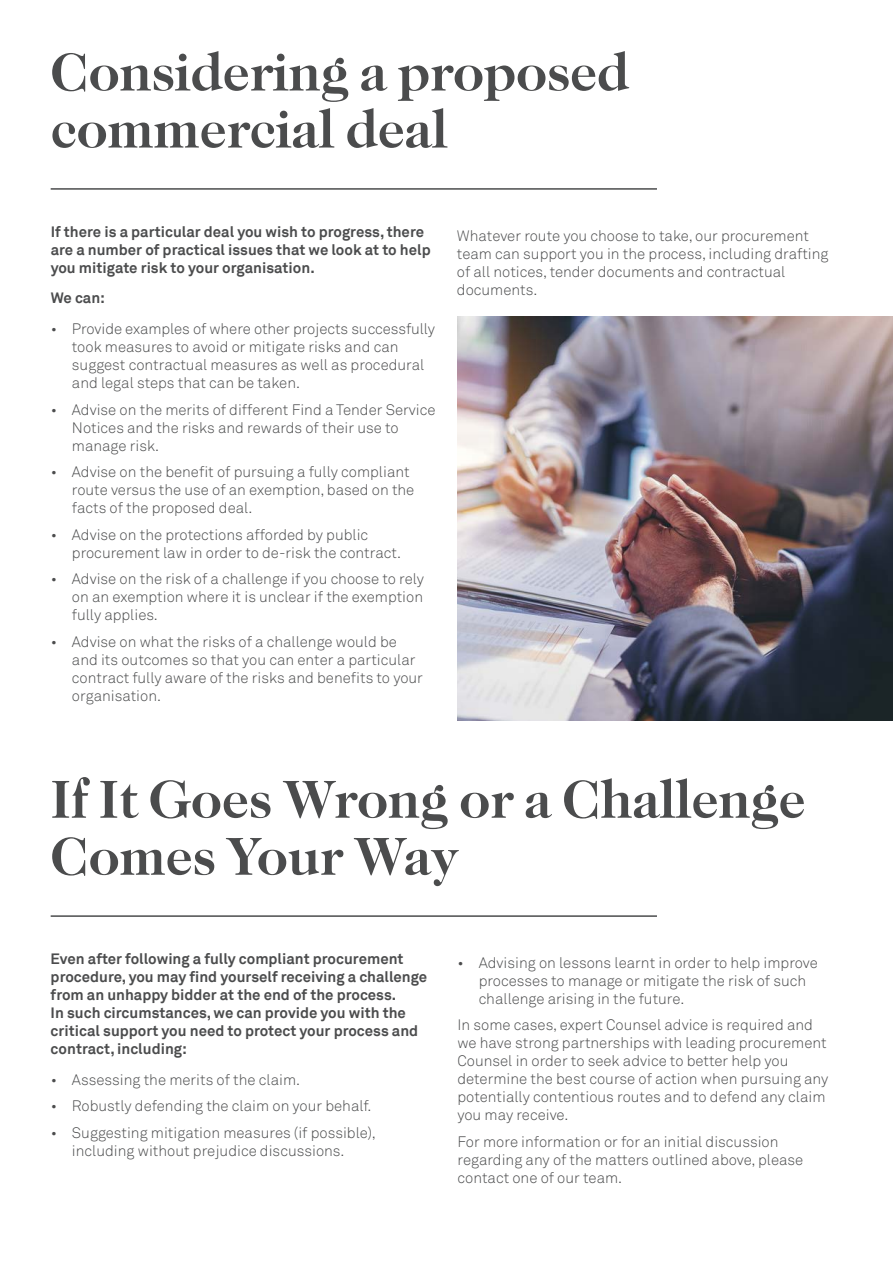
<style>
.page{position:relative;width:893px;height:1263px;background:#fff}
.page>*{position:absolute;margin:0;border:0;box-sizing:border-box;transform-origin:0 0}
.t1{font:700 54px/57px "Caslon 224 Std";color:#4b4c4d}
.Bullets{font:300 15px/18px "Akkurat";color:#4b4c4d}
.t2{font:700 15px/18px "Akkurat";color:#4b4c4d}
</style>
<div class="page">
<hr style="left:51px;top:188px;width:606px;height:2px;background:#4b4c4d">
<hr style="left:51px;top:915px;width:606px;height:2px;background:#4b4c4d">
<img style="left:457px;top:317px;width:436px;height:404px">
<p class="t1" style="left:51px;top:43px;width:580px">Considering a proposed commercial deal</p>
<p class="t2" style="left:51px;top:222px;width:381px">If there is a particular deal you wish to progress, there are a number of practical issues that we look at to help you mitigate risk to your organisation.</p>
<p class="t2" style="left:51px;top:289px;width:56px">We can:</p>
<p class="Bullets" style="left:72px;top:320px;width:365px;text-indent:-21px">• Provide examples of where other projects successfully took measures to avoid or mitigate risks and can suggest contractual measures as well as procedural and legal steps that can be taken.</p>
<p class="Bullets" style="left:72px;top:401px;width:365px;text-indent:-21px">• Advise on the merits of different Find a Tender Service<br>Notices and the risks and rewards of their use to manage risk.</p>
<p class="Bullets" style="left:72px;top:463px;width:344px;text-indent:-21px">• Advise on the benefit of pursuing a fully compliant route versus the use of an exemption, based on the facts of the proposed deal.</p>
<p class="Bullets" style="left:72px;top:526px;width:331px;text-indent:-21px">• Advise on the protections afforded by public procurement law in order to de-risk the contract.</p>
<p class="Bullets" style="left:72px;top:570px;width:354px;text-align:justify;text-indent:-21px">• Advise on the risk of a challenge if you choose to rely on an exemption where it is unclear if the exemption fully applies.</p>
<p class="Bullets" style="left:72px;top:633px;width:353px;text-indent:-21px">• Advise on what the risks of a challenge would be and its outcomes so that you can enter a particular contract fully aware of the risks and benefits to your organisation.</p>
<p class="Bullets" style="left:457px;top:227px;width:373px">Whatever route you choose to take, our procurement team can support you in the process, including drafting of all notices, tender documents and contractual documents.</p>
<p class="t1" style="left:51px;top:770px;width:756px">If It Goes Wrong or a Challenge<br>Comes Your Way</p>
<p class="t2" style="left:51px;top:950px;width:378px">Even after following a fully compliant procurement procedure, you may find yourself receiving a challenge from an unhappy bidder at the end of the process.<br>In such circumstances, we can provide you with the critical support you need to protect your process and contract, including:</p>
<p class="Bullets" style="left:51px;top:1071px;width:251px">• Assessing the merits of the claim.</p>
<p class="Bullets" style="left:51px;top:1097px;width:322px">• Robustly defending the claim on your behalf.</p>
<p class="Bullets" style="left:72px;top:1124px;width:306px;text-indent:-21px">• Suggesting mitigation measures (if possible), including without prejudice discussions.</p>
<p class="Bullets" style="left:479px;top:954px;width:341px;text-indent:-21px">• Advising on lessons learnt in order to help improve processes to manage or mitigate the risk of such challenge arising in the future.</p>
<p class="Bullets" style="left:457px;top:1016px;width:372px">In some cases, expert Counsel advice is required and we have strong partnerships with leading procurement Counsel in order to seek advice to better help you determine the best course of action when pursuing any potentially contentious routes and to defend any claim you may receive.</p>
<p class="Bullets" style="left:457px;top:1133px;width:347px">For more information or for an initial discussion regarding any of the matters outlined above, please contact one of our team.</p>
</div>
